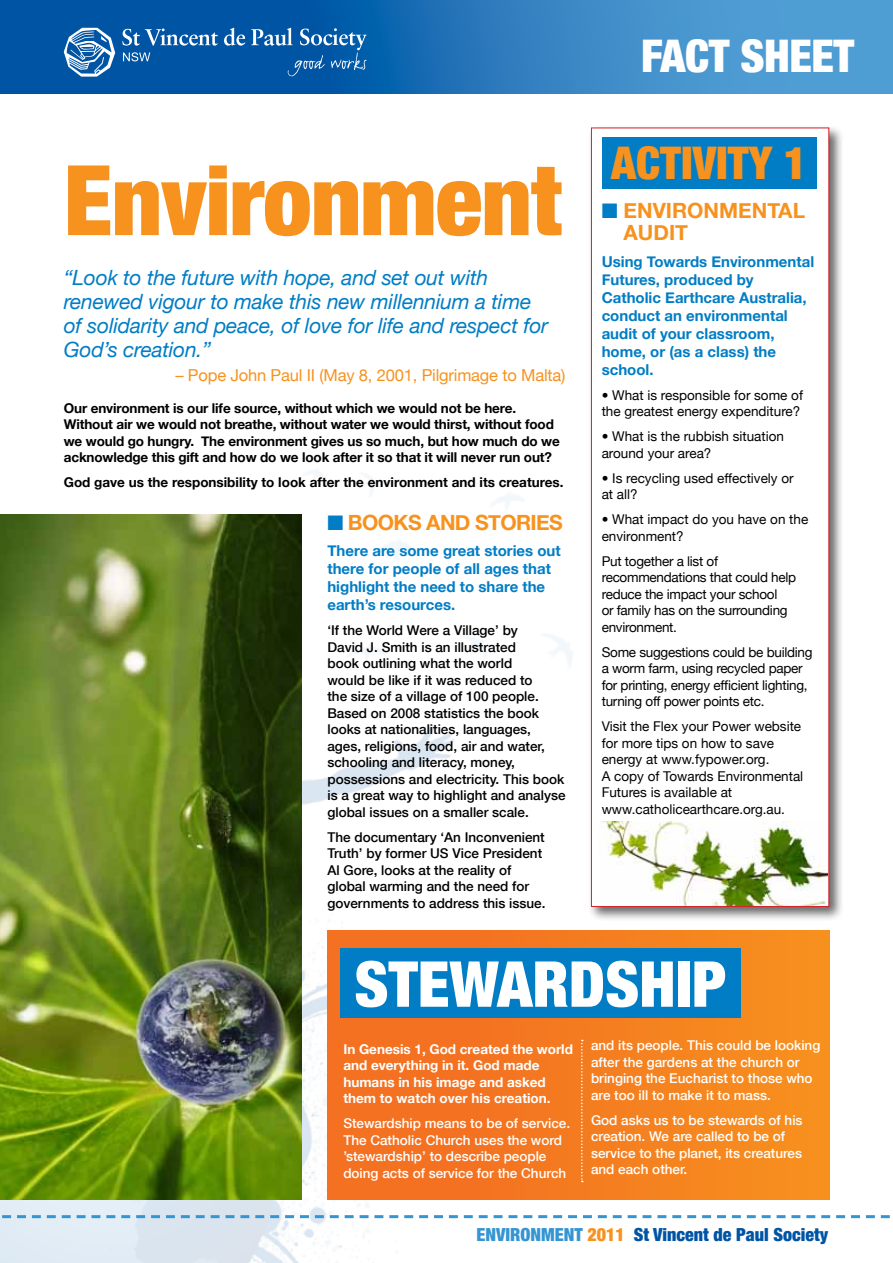
<style>
.page{position:relative;width:893px;height:1263px;background:#fff}
.page>*{position:absolute;margin:0;border:0;box-sizing:border-box;transform-origin:0 0}
.t1{font:900 condensed 97.5px "Helvetica Neue";letter-spacing:-.01em;color:#f7921e}
.t2{font:900 condensed 63.45px "Helvetica Neue";color:#fff}
.t3{font:900 condensed 45px "Helvetica Neue";letter-spacing:-.01em;color:#fff}
.t4{font:900 condensed 45px "Helvetica Neue";color:#f7921e}
.t5{font:italic 21px/24px "Helvetica Neue";letter-spacing:-.01em;color:#007dc5}
.t6{font:700 21px/22.5px "Helvetica Neue";color:#f7921e}
.t7{font:700 21px "Helvetica Neue";letter-spacing:-.03em;color:#f7921e}
.t8{font:900 condensed 18px "Helvetica Neue";color:#0054a4}
.t9{font:16.5px "Helvetica Neue";letter-spacing:-.01em;color:#f7921e}
.t10{font:700 15px/18px "Helvetica Neue";color:#007dc5}
.t11{font:500 13.5px/16.5px "Helvetica Neue";color:#000}
.t12{font:500 13.5px/16.5px "Helvetica Neue";color:#fff}
.t13{font:13.5px/16.5px "Helvetica Neue";color:#000}
.t14{font:700 13.5px/16.5px "Helvetica Neue";letter-spacing:-.01em;color:#000}
.t15{font:13.5px/16.5px "Helvetica Neue";letter-spacing:-.02em;color:#000}
.t16{font:700 13.5px/16.5px "Helvetica Neue";color:#fff}
.s1{color:#007dc5}
.s2{color:#3595d2}
.s3{color:#f7921e}
</style>
<div class="page">
<img style="left:0;top:469px;width:594px;height:794px">
<svg style="left:0;top:0;width:893px;height:94px;background:#2778bb"></svg>
<div style="left:327px;top:930px;width:502px;height:269px;background:linear-gradient(to right,#f26b22,#f78f1e)"></div>
<svg style="left:64px;top:28px;width:51px;height:49px"></svg>
<svg style="left:122px;top:29px;width:96px;height:17px"></svg>
<svg style="left:224px;top:28px;width:21px;height:18px"></svg>
<svg style="left:251px;top:28px;width:116px;height:48px;background:#246db1"></svg>
<svg style="left:123px;top:52px;width:27px;height:9px"></svg>
<svg style="left:0;top:1215px;width:890px;height:3px"></svg>
<div style="left:340px;top:948px;width:400px;height:69px;background:#007dc5"></div>
<div style="left:588px;top:124px;width:255px;height:797px;background:#000;opacity:.6"></div>
<div style="left:591px;top:128px;width:238px;height:779px;background:#fff;border:1px solid #d2232a"></div>
<div style="left:602px;top:137px;width:214px;height:52px;background:#007dc5"></div>
<img style="left:0;top:514px;width:302px;height:685px">
<img style="left:600px;top:821px;width:228px;height:85px">
<svg style="left:581px;top:1040px;width:2px;height:142px"></svg>
<h1 class="t1" style="left:64px;top:140px;width:499px">Environment</h1>
<h3 class="t5" style="left:64px;top:265px;width:486px">“Look to the future with hope, and set out with renewed vigour to make this new millennium a time of solidarity and peace, of love for life and respect for God’s creation.”</h3>
<p class="t9" style="left:175px;top:365px;width:392px">– Pope John Paul II (May 8, 2001, Pilgrimage to Malta)</p>
<p class="t14" style="left:64px;top:399px;width:498px">Our environment is our life source, without which we would not be here.<br>Without air we would not breathe, without water we would thirst, without food we would go hungry. The environment gives us so much, but how much do we acknowledge this gift and how do we look after it so that it will never run out?</p>
<p class="t14" style="left:64px;top:474px;width:501px">God gave us the responsibility to look after the environment and its creatures.</p>
<h3 class="t7" style="left:327px;top:509px;width:237px"><span class="s1">■</span> books and stories</h3>
<p class="t10" style="left:327px;top:541px;width:235px">There are some great stories out there for people of all ages that highlight the need to share the earth’s resources.</p>
<p class="t11" style="left:327px;top:622px;width:240px">‘If the World Were a Village’ by<br>David J. Smith is an illustrated<br>book outlining what the world<br>would be like if it was reduced to<br>the size of a village of 100 people.<br>Based on 2008 statistics the book looks at nationalities, languages, ages, religions, food, air and water, schooling and literacy, money, possessions and electricity. This book is a great way to highlight and analyse global issues on a smaller scale.</p>
<p class="t11" style="left:327px;top:828px;width:220px">The documentary ‘An Inconvenient Truth’ by former US Vice President Al Gore, looks at the reality of global warming and the need for governments to address this issue.</p>
<h3 class="t3" style="left:641px;top:29px;width:215px">FACT SHEET</h3>
<h3 class="t4" style="left:611px;top:135px;width:198px">Activity 1</h3>
<h3 class="t6" style="left:623px;top:199px;width:183px;text-indent:-22px"><span class="s1">■</span> environmental audit</h3>
<p class="t10" style="left:602px;top:252px;width:214px">Using Towards Environmental<br>Futures, produced by<br>Catholic Earthcare Australia, conduct an environmental audit of your classroom, home, or (as a class) the school.</p>
<p class="t13" style="left:602px;top:387px;width:203px">• What is responsible for some of the greatest energy expenditure?</p>
<p class="t13" style="left:602px;top:428px;width:184px">• What is the rubbish situation around your area?</p>
<p class="t13" style="left:602px;top:470px;width:194px">• Is recycling used effectively or at all?</p>
<p class="t13" style="left:602px;top:511px;width:208px">• What impact do you have on the environment?</p>
<p class="t15" style="left:602px;top:553px;width:196px">Put together a list of recommendations that could help reduce the impact your school<br>or family has on the surrounding environment.</p>
<p class="t15" style="left:602px;top:644px;width:212px">Some suggestions could be building a worm farm, using recycled paper for printing, energy efficient lighting, turning off power points etc.</p>
<p class="t13" style="left:602px;top:718px;width:203px">Visit the Flex your Power website for more tips on how to save energy at www.fypower.org.<br>A copy of Towards Environmental<br>Futures is available at www.catholicearthcare.org.au.</p>
<h2 class="t2" style="left:354px;top:945px;width:370px">stewardship</h2>
<p class="t16" style="left:343px;top:1040px;width:231px">In Genesis 1, God created the world and everything in it. God made humans in his image and asked them to watch over his creation.</p>
<p class="t12" style="left:343px;top:1115px;width:228px">Stewardship means to be of service.<br>The Catholic Church uses the word ’stewardship’ to describe people doing acts of service for the Church</p>
<p class="t12" style="left:591px;top:1037px;width:231px">and its people. This could be looking after the gardens at the church or bringing the Eucharist to those who are too ill to make it to mass.</p>
<p class="t12" style="left:591px;top:1111px;width:213px">God asks us to be stewards of his creation. We are called to be of service to the planet, its creatures and each other.</p>
<h3 class="t8" style="left:476px;top:1224px;width:353px"><span class="s2">environment</span> <span class="s3">2011</span> St Vincent de Paul Society</h3>
</div>
